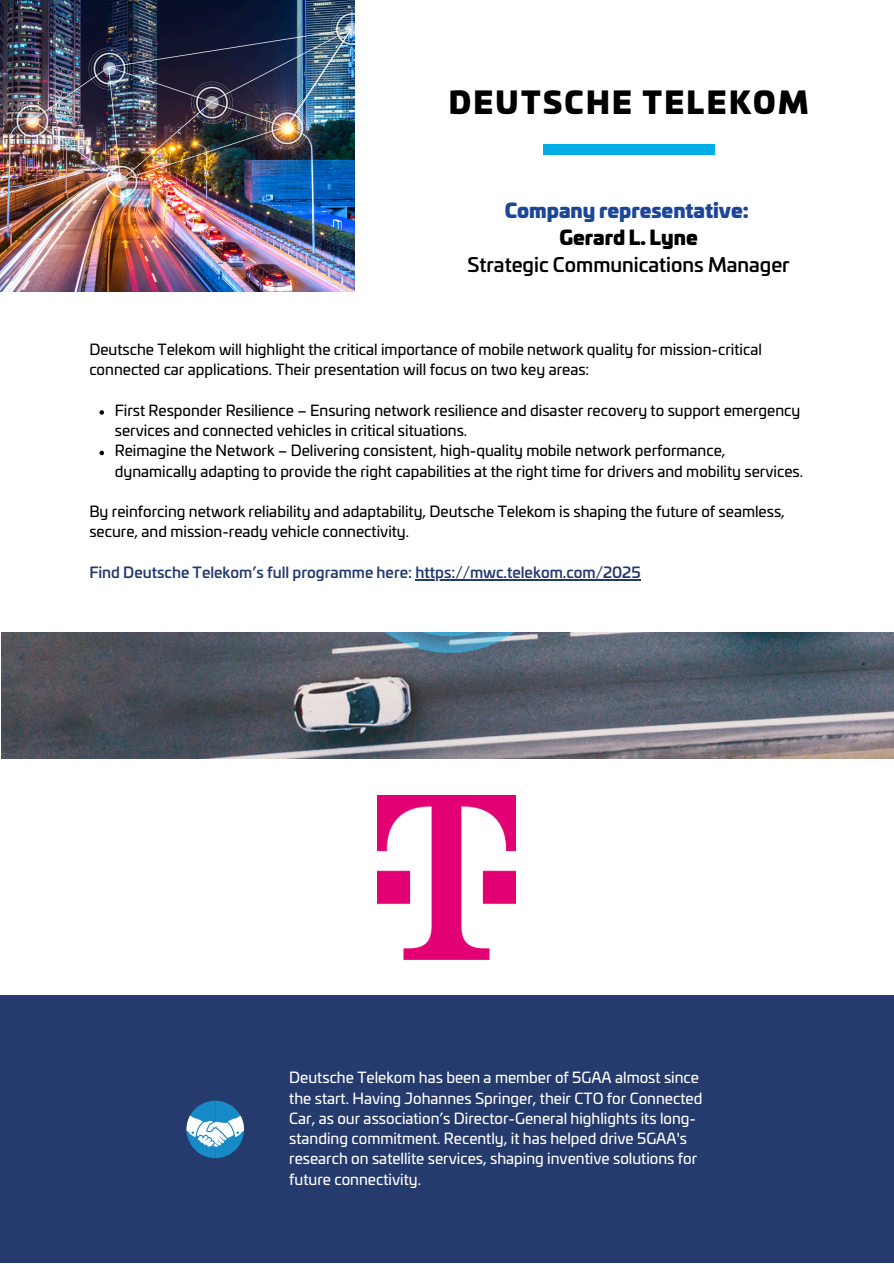
<style>
.page{position:relative;width:894px;height:1264px;background:#fff}
.page>*{position:absolute;margin:0;border:0;box-sizing:border-box;transform-origin:0 0}
.t1{font:900 29.85px "Univia Pro";letter-spacing:.08em;color:#000}
.t2{font:500 19.5px/27px "Univia Pro";color:#000;text-align:center}
.t3{font:15px/20.2px "Univia Pro";color:#000}
.t4{font:15px/20.2px "Univia Pro";color:#fff}
.t5{font:500 15px "Univia Pro";color:#253a6d}
.s1{font-weight:900;color:#1c4697}
.s2{font-weight:900}
</style>
<div class="page">
<div style="left:543px;top:144px;width:171px;height:10px;background:#00ade6"></div>
<div style="left:0;top:995px;width:893px;height:268px;background:#253a6d"></div>
<img style="left:1px;top:633px;width:892px;height:126px">
<svg style="left:186px;top:1100px;width:58px;height:58px"></svg>
<img style="left:378px;top:795px;width:137px;height:164px">
<svg style="left:99px;top:410px;width:5px;height:4px"></svg>
<svg style="left:99px;top:450px;width:5px;height:5px"></svg>
<hr style="left:415px;top:579px;width:225px;height:1px;background:#253a6d">
<img style="left:0;top:0;width:354px;height:291px">
<p class="t1" style="left:448px;top:91px;width:361px">DEUTSCHE TELEKOM</p>
<h1 class="t2" style="left:467px;top:198px;width:324px"><span class="s1">Company representative:<br></span><span class="s2">Gerard L. Lyne<br></span>Strategic Communications Manager</h1>
<p class="t3" style="left:89px;top:340px;width:673px">Deutsche Telekom will highlight the critical importance of mobile network quality for mission-critical connected car applications. Their presentation will focus on two key areas:</p>
<h2 class="t3" style="left:115px;top:401px;width:686px">First Responder Resilience – Ensuring network resilience and disaster recovery to support emergency services and connected vehicles in critical situations.</h2>
<p class="t3" style="left:115px;top:441px;width:689px">Reimagine the Network – Delivering consistent, high-quality mobile network performance, dynamically adapting to provide the right capabilities at the right time for drivers and mobility services.</p>
<p class="t3" style="left:89px;top:502px;width:696px">By reinforcing network reliability and adaptability, Deutsche Telekom is shaping the future of seamless, secure, and mission-ready vehicle connectivity.</p>
<p class="t5" style="left:89px;top:566px;width:552px">Find Deutsche Telekom’s full programme here: https://mwc.telekom.com/2025</p>
<h3 class="t4" style="left:289px;top:1068px;width:414px">Deutsche Telekom has been a member of 5GAA almost since the start. Having Johannes Springer, their CTO for Connected Car, as our association’s Director-General highlights its long&shy;standing commitment. Recently, it has helped drive 5GAA's research on satellite services, shaping inventive solutions for future connectivity.</h3>
</div>
